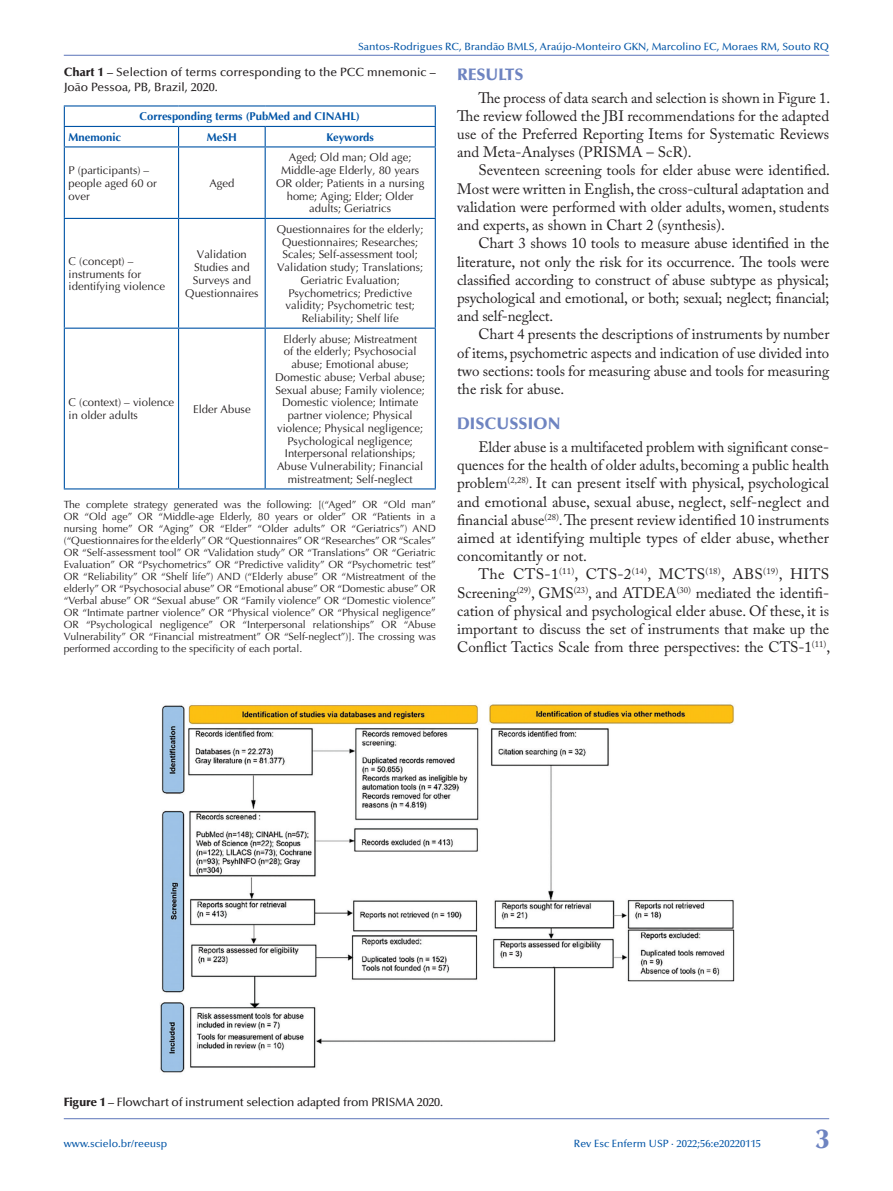
<style>
.page{position:relative;width:893px;height:1191px;background:#fff}
.page>*{position:absolute;margin:0;border:0;box-sizing:border-box;transform-origin:0 0}
.t1{font:900 27px "Optima LT";color:#6e84c1}
.Sub1{font:900 16.5px "Optima LT";color:#6e84c1}
.Texto{font:15px/18.1px "Adobe Caslon Pro";color:#231f20;text-align:justify}
.Titulo_Tabela___Lege{font:500 12px/15px "Optima LT";color:#231f20}
.Titulo_Tabela___Lege-2{font:500 12px "Optima LT";letter-spacing:-.02em;color:#231f20}
.Tabela_Texto{font:11.25px/12.8px "Optima LT";color:#231f20;text-align:center}
.Tabela_cabeçalho{font:700 11.25px "Optima LT";color:#0154a6}
.Tabela_cabeçalho-2{font:700 11.25px "Optima LT";letter-spacing:-.02em;color:#0154a6}
.Notas{font:10.5px/12px "Optima LT";color:#231f20;text-align:justify}
.t2{font:500 10.5px "Optima LT";color:#0154a6}
.s1{font-weight:900}
</style>
<div class="page">
<hr style="left:64px;top:1118px;width:765px;height:1px;background:#6e84c1">
<hr style="left:64px;top:55px;width:765px;height:1px;background:#6e84c1">
<hr style="left:64px;top:105px;width:115px;height:2px;background:#0154a6">
<hr style="left:179px;top:105px;width:86px;height:2px;background:#0154a6">
<hr style="left:265px;top:105px;width:171px;height:2px;background:#0154a6">
<hr style="left:64px;top:126px;width:115px;height:1px;background:#0154a6">
<svg style="left:64px;top:107px;width:1px;height:39px"></svg>
<hr style="left:179px;top:126px;width:86px;height:1px;background:#0154a6">
<svg style="left:178px;top:127px;width:1px;height:19px"></svg>
<hr style="left:265px;top:126px;width:171px;height:1px;background:#0154a6">
<svg style="left:265px;top:127px;width:1px;height:19px"></svg>
<svg style="left:435px;top:107px;width:1px;height:39px"></svg>
<hr style="left:64px;top:146px;width:115px;height:1px;background:#0154a6">
<hr style="left:64px;top:147px;width:1px;height:71px;background:#0154a6">
<hr style="left:179px;top:146px;width:86px;height:1px;background:#0154a6">
<hr style="left:178px;top:147px;width:1px;height:71px;background:#0154a6">
<hr style="left:265px;top:146px;width:171px;height:1px;background:#0154a6">
<hr style="left:265px;top:147px;width:1px;height:71px;background:#0154a6">
<hr style="left:435px;top:147px;width:1px;height:71px;background:#0154a6">
<hr style="left:64px;top:218px;width:115px;height:1px;background:#0154a6">
<hr style="left:64px;top:219px;width:1px;height:108px;background:#0154a6">
<hr style="left:179px;top:218px;width:86px;height:1px;background:#0154a6">
<hr style="left:178px;top:219px;width:1px;height:108px;background:#0154a6">
<hr style="left:265px;top:218px;width:171px;height:1px;background:#0154a6">
<hr style="left:265px;top:219px;width:1px;height:108px;background:#0154a6">
<hr style="left:435px;top:219px;width:1px;height:108px;background:#0154a6">
<hr style="left:64px;top:327px;width:115px;height:2px;background:#0154a6">
<hr style="left:64px;top:329px;width:1px;height:159px;background:#0154a6">
<hr style="left:179px;top:327px;width:86px;height:2px;background:#0154a6">
<hr style="left:178px;top:329px;width:1px;height:159px;background:#0154a6">
<hr style="left:265px;top:327px;width:171px;height:2px;background:#0154a6">
<hr style="left:265px;top:329px;width:1px;height:159px;background:#0154a6">
<hr style="left:435px;top:329px;width:1px;height:159px;background:#0154a6">
<hr style="left:64px;top:488px;width:115px;height:1px;background:#0154a6">
<hr style="left:179px;top:488px;width:86px;height:1px;background:#0154a6">
<hr style="left:265px;top:488px;width:171px;height:1px;background:#0154a6">
<img style="left:160px;top:704px;width:575px;height:369px">
<p class="t2" style="left:358px;top:40px;width:473px">Santos-Rodrigues RC, Brandão BMLS, Araújo-Monteiro GKN, Marcolino EC, Moraes RM, Souto RQ</p>
<p class="Titulo_Tabela___Lege" style="left:64px;top:65px;width:374px"><span class="s1">Chart 1</span> – Selection of terms corresponding to the PCC mnemonic –<br>João Pessoa, PB, Brazil, 2020.</p>
<p class="Tabela_cabeçalho" style="left:140px;top:110px;width:222px">Corresponding terms (PubMed and CINAHL)</p>
<p class="Tabela_cabeçalho" style="left:69px;top:131px;width:54px">Mnemonic</p>
<p class="Tabela_cabeçalho" style="left:207px;top:131px;width:32px">MeSH</p>
<p class="Tabela_cabeçalho-2" style="left:327px;top:131px;width:49px">Keywords</p>
<p class="Tabela_Texto" style="left:69px;top:164px;width:90px;text-align:left">P (participants) – people aged 60 or over</p>
<p class="Tabela_Texto" style="left:276px;top:151px;width:150px">Aged; Old man; Old age;<br>Middle-age Elderly, 80 years<br>OR older; Patients in a nursing home; Aging; Elder; Older adults; Geriatrics</p>
<p class="Tabela_Texto" style="left:209px;top:177px;width:27px">Aged</p>
<p class="Tabela_Texto" style="left:69px;top:255px;width:98px;text-align:left">C (concept) – instruments for identifying violence</p>
<p class="Tabela_Texto" style="left:185px;top:248px;width:75px">Validation<br>Studies and<br>Surveys and<br>Questionnaires</p>
<p class="Tabela_Texto" style="left:277px;top:223px;width:148px">Questionnaires for the elderly;<br>Questionnaires; Researches;<br>Scales; Self-assessment tool;<br>Validation study; Translations;<br>Geriatric Evaluation;<br>Psychometrics; Predictive validity; Psychometric test;<br>Reliability; Shelf life</p>
<p class="Tabela_Texto" style="left:275px;top:332px;width:152px">Elderly abuse; Mistreatment<br>of the elderly; Psychosocial abuse; Emotional abuse;<br>Domestic abuse; Verbal abuse;<br>Sexual abuse; Family violence;<br>Domestic violence; Intimate partner violence; Physical violence; Physical negligence;<br>Psychological negligence;<br>Interpersonal relationships;<br>Abuse Vulnerability; Financial mistreatment; Self-neglect</p>
<p class="Notas" style="left:64px;top:499px;width:374px">The complete strategy generated was the following: [(“Aged” OR “Old man” OR “Old age” OR “Middle-age Elderly, 80 years or older” OR “Patients in a nursing home” OR “Aging” OR “Elder” “Older adults” OR “Geriatrics”) AND (“Questionnaires for the elderly” OR “Questionnaires” OR “Researches” OR “Scales” OR “Self-assessment tool” OR “Validation study” OR “Translations” OR “Geriatric Evaluation” OR “Psychometrics” OR “Predictive validity” OR “Psychometric test” OR “Reliability” OR “Shelf life”) AND (“Elderly abuse” OR “Mistreatment of the elderly” OR “Psychosocial abuse” OR “Emotional abuse” OR “Domestic abuse” OR “Verbal abuse” OR “Sexual abuse” OR “Family violence” OR “Domestic violence” OR “Intimate partner violence” OR “Physical violence” OR “Physical negligence” OR “Psychological negligence” OR “Interpersonal relationships” OR “Abuse Vulnerability” OR “Financial mistreatment” OR “Self-neglect”)]. The crossing was performed according to the specificity of each portal.</p>
<p class="Tabela_Texto" style="left:69px;top:396px;width:107px;text-align:left">C (context) – violence in older adults</p>
<p class="Tabela_Texto" style="left:193px;top:403px;width:59px">Elder Abuse</p>
<p class="Sub1" style="left:457px;top:65px;width:68px">RESULTS</p>
<p class="Texto" style="left:457px;top:88px;width:375px;text-indent:21px">The process of data search and selection is shown in Figure 1.<br>The review followed the JBI recommendations for the adapted use of the Preferred Reporting Items for Systematic Reviews and Meta-Analyses (PRISMA – ScR).</p>
<p class="Texto" style="left:457px;top:161px;width:374px;text-indent:21px">Seventeen screening tools for elder abuse were identified.<br>Most were written in English, the cross-cultural adaptation and validation were performed with older adults, women, students and experts, as shown in Chart 2 (synthesis).</p>
<p class="Texto" style="left:457px;top:234px;width:374px;text-indent:21px">Chart 3 shows 10 tools to measure abuse identified in the literature, not only the risk for its occurrence. The tools were classified according to construct of abuse subtype as physical; psychological and emotional, or both; sexual; neglect; financial; and self-neglect.</p>
<p class="Texto" style="left:457px;top:325px;width:374px;text-indent:21px">Chart 4 presents the descriptions of instruments by number of items, psychometric aspects and indication of use divided into two sections: tools for measuring abuse and tools for measuring the risk for abuse.</p>
<p class="Sub1" style="left:457px;top:414px;width:105px">DISCUSSION</p>
<p class="Texto" style="left:457px;top:437px;width:374px;text-indent:21px">Elder abuse is a multifaceted problem with significant conse&shy;quences for the health of older adults, becoming a public health problem<sup>(2,28)</sup>. It can present itself with physical, psychological and emotional abuse, sexual abuse, neglect, self-neglect and financial abuse<sup>(28)</sup>. The present review identified 10 instruments aimed at identifying multiple types of elder abuse, whether concomitantly or not.</p>
<p class="Texto" style="left:457px;top:565px;width:375px;text-indent:21px">The CTS-1<sup>(11)</sup>, CTS-2<sup>(14)</sup>, MCTS<sup>(18)</sup>, ABS<sup>(19)</sup>, HITS Screening<sup>(29)</sup>, GMS<sup>(23)</sup>, and ATDEA<sup>(30)</sup> mediated the identifi&shy;cation of physical and psychological elder abuse. Of these, it is important to discuss the set of instruments that make up the Conflict Tactics Scale from three perspectives: the CTS-1<sup>(11)</sup>,</p>
<p class="Titulo_Tabela___Lege-2" style="left:64px;top:1095px;width:381px"><span class="s1">Figure 1</span> – Flowchart of instrument selection adapted from PRISMA 2020.</p>
<p class="t2" style="left:64px;top:1137px;width:105px">www.scielo.br/reeusp</p>
<p class="t2" style="left:574px;top:1137px;width:189px">Rev Esc Enferm USP · 2022;56:e20220115</p>
<h1 class="t1" style="left:816px;top:1123px;width:15px">3</h1>
</div>
